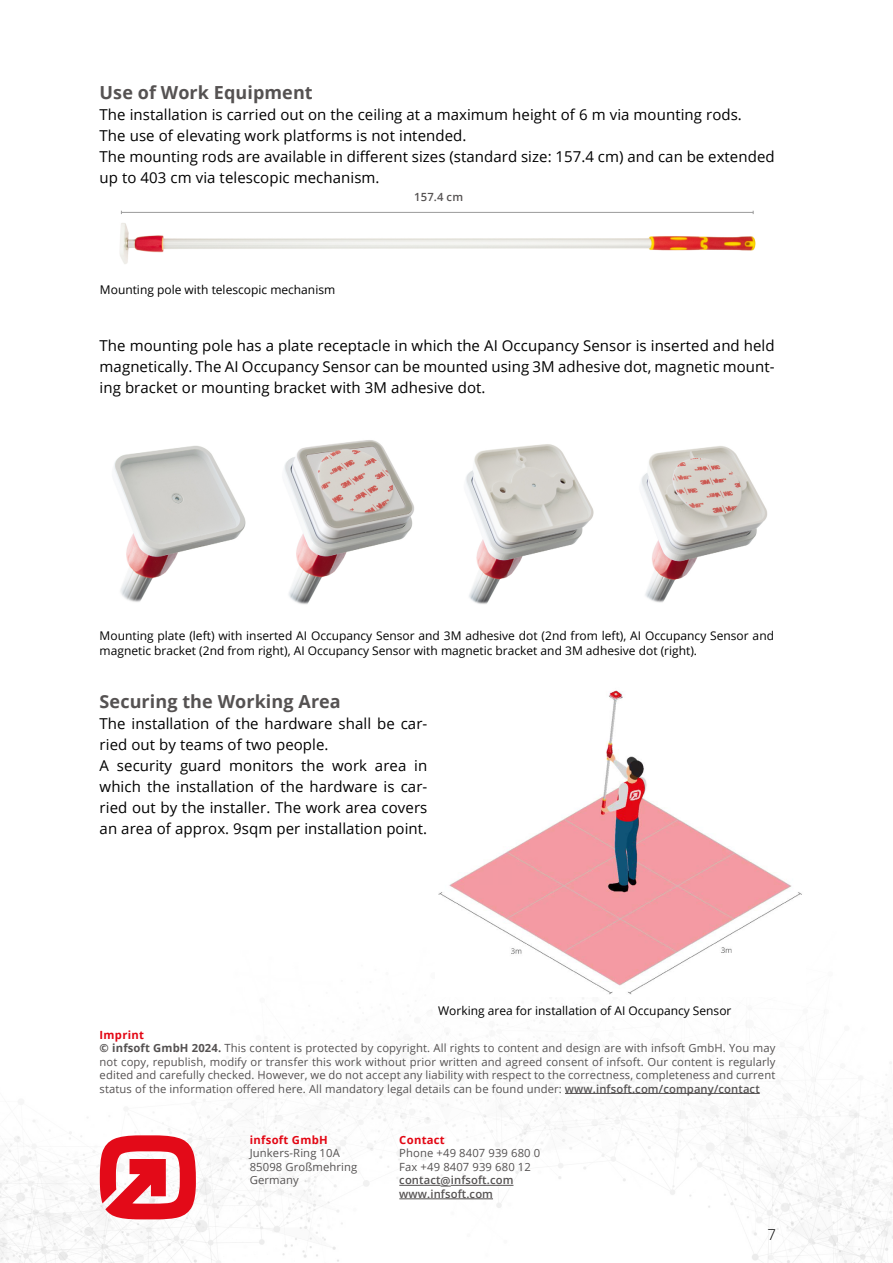
<style>
.page{position:relative;width:893px;height:1263px;background:#fff}
.page>*{position:absolute;margin:0;border:0;box-sizing:border-box;transform-origin:0 0}
.t1{font:700 18px "Open Sans";letter-spacing:.005em;color:#555252}
.t2{font:15px/21px "Open Sans";letter-spacing:.005em;color:#000}
.t3{font:300 15px "Open Sans";color:#000}
.t4{font:12px/15px "Open Sans";color:#000}
.t5{font:11.25px/13.5px "Open Sans";letter-spacing:.01em;color:#555252}
.t6{font:600 11.25px/13.5px "Open Sans";letter-spacing:.01em;color:#555252}
.t7{font:700 11.25px "Open Sans";letter-spacing:.025em;color:#e30613}
.s1{font-weight:700;color:#e30613}
.s2{font-weight:700}
.s3{font-weight:600}
</style>
<div class="page">
<img style="left:0;top:998px;width:893px;height:265px">
<hr style="left:399px;top:1185px;width:42px;height:1px;background:#555252">
<hr style="left:451px;top:1185px;width:62px;height:1px;background:#555252">
<hr style="left:399px;top:1198px;width:94px;height:1px;background:#555252">
<hr style="left:565px;top:1093px;width:195px;height:1px;background:#555252">
<svg style="left:100px;top:1135px;width:96px;height:84px"></svg>
<img style="left:114px;top:440px;width:653px;height:165px">
<img style="left:120px;top:223px;width:636px;height:41px">
<hr style="left:121px;top:212px;width:632px;height:1px;background:#9b9b9b">
<img style="left:438px;top:690px;width:364px;height:305px">
<p class="t1" style="left:100px;top:80px;width:215px">Use of Work Equipment</p>
<p class="t2" style="left:100px;top:103px;width:677px">The installation is carried out on the ceiling at a maximum height of 6 m via mounting rods.<br>The use of elevating work platforms is not intended.<br>The mounting rods are available in different sizes (standard size: 157.4 cm) and can be extended up to 403 cm via telescopic mechanism.</p>
<p class="t4" style="left:100px;top:282px;width:237px">Mounting pole with telescopic mechanism</p>
<p class="t6" style="left:414px;top:190px;width:50px">157.4 cm</p>
<p class="t2" style="left:100px;top:334px;width:677px;text-align:justify">The mounting pole has a plate receptacle in which the AI Occupancy Sensor is inserted and held magnetically. The AI Occupancy Sensor can be mounted using 3M adhesive dot, magnetic mount&shy;ing bracket or mounting bracket with 3M adhesive dot.</p>
<p class="t4" style="left:100px;top:628px;width:676px">Mounting plate (left) with inserted AI Occupancy Sensor and 3M adhesive dot (2nd from left), AI Occupancy Sensor and magnetic bracket (2nd from right), AI Occupancy Sensor with magnetic bracket and 3M adhesive dot (right).</p>
<p class="t1" style="left:100px;top:689px;width:243px">Securing the Working Area</p>
<p class="t2" style="left:100px;top:712px;width:329px">The installation of the hardware shall be car&shy;ried out by teams of two people.<br>A security guard monitors the work area in which the installation of the hardware is car&shy;ried out by the installer. The work area covers an area of approx. 9sqm per installation point.</p>
<p class="t4" style="left:438px;top:1002px;width:295px">Working area for installation of AI Occupancy Sensor</p>
<p class="t5" style="left:100px;top:1027px;width:677px"><span class="s1">Imprint<br></span><span class="s2">© infsoft GmbH 2024.</span> This content is protected by copyright. All rights to content and design are with infsoft GmbH. You may not copy, republish, modify or transfer this work without prior written and agreed consent of infsoft. Our content is regularly edited and carefully checked. However, we do not accept any liability with respect to the correctness, completeness and current status of the information offered here. All mandatory legal details can be found under: <span class="s3">www.infsoft.com/company/contact</span></p>
<p class="t7" style="left:250px;top:1132px;width:79px">infsoft GmbH</p>
<p class="t5" style="left:250px;top:1146px;width:109px">Junkers-Ring 10A<br>85098 Großmehring<br>Germany</p>
<p class="t7" style="left:399px;top:1132px;width:47px">Contact</p>
<p class="t5" style="left:399px;top:1146px;width:142px">Phone +49 8407 939 680 0<br>Fax +49 8407 939 680 12</p>
<p class="t6" style="left:399px;top:1173px;width:116px">contact@infsoft.com www.infsoft.com</p>
<p class="t3" style="left:768px;top:1224px;width:10px">7</p>
</div>
